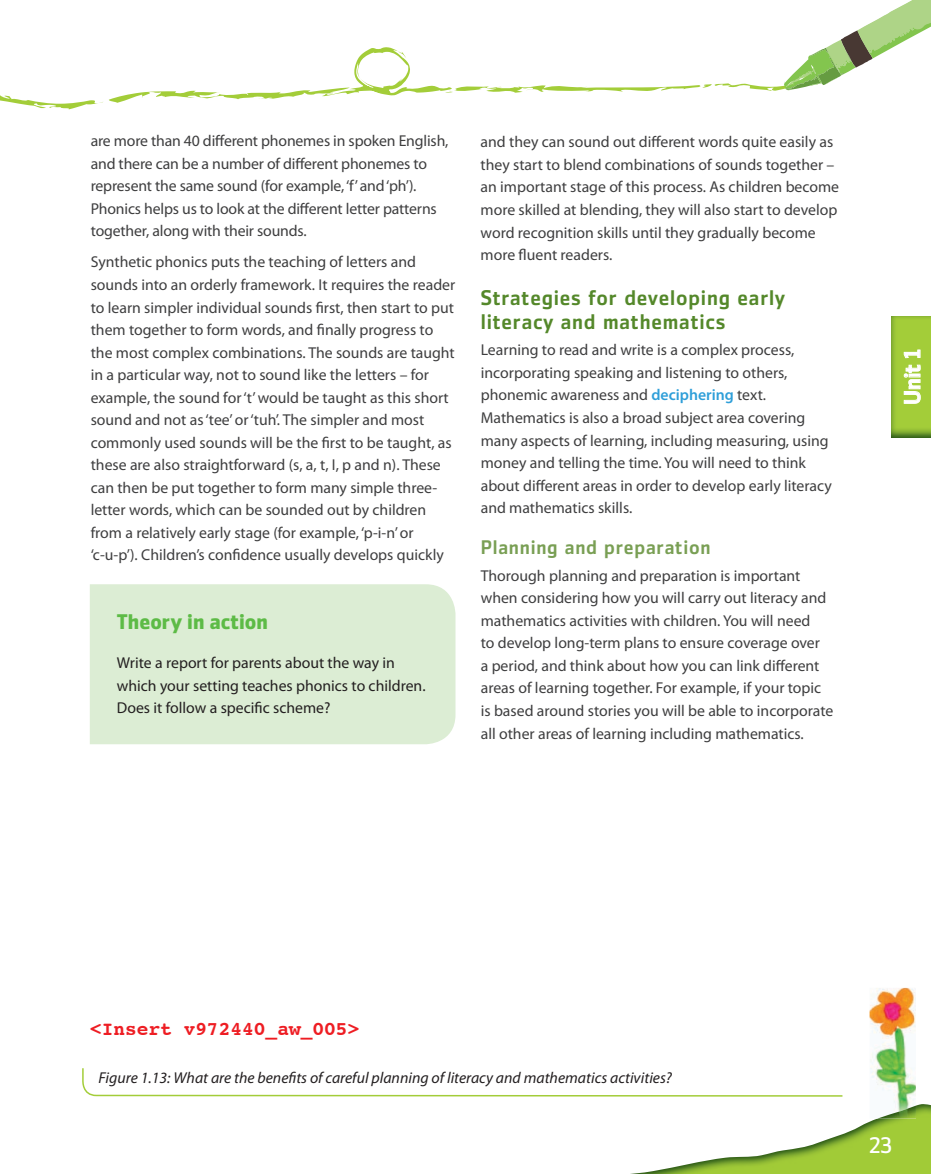
<style>
.page{position:relative;width:931px;height:1174px;background:#fff}
.page>*{position:absolute;margin:0;border:0;box-sizing:border-box;transform-origin:0 0}
.t1{font:500 22.5px "Zemestro Std";color:#fff}
.t2{font:22.35px "Zemestro Std";color:#fff}
.t3{font:500 21px/24px "Zemestro Std";letter-spacing:.04em;color:#54882a}
.t4{font:700 21px "Zemestro Std";color:#5dbb46}
.t5{font:500 19.5px "Zemestro Std";letter-spacing:.04em;color:#799f54}
.t6{font:700 19.5px "Courier";color:#ee1d23}
.t7{font:15.75px/22.5px "Myriad Pro";color:#3e3e3f}
.t8{font:15.75px/22.5px "Myriad Pro";color:#231f20}
.t9{font:italic 15.75px "Myriad Pro";color:#231f20}
.s1{font-weight:600;color:#2f9fd9}
</style>
<div class="page">
<img style="left:640px;top:1104px;width:291px;height:69px">
<img style="left:892px;top:316px;width:39px;height:122px">
<svg style="left:903px;top:364px;width:18px;height:40px"></svg>
<svg style="left:903px;top:349px;width:18px;height:9px"></svg>
<div style="left:90px;top:584px;width:365px;height:160px;background:#dcedd4"></div>
<svg style="left:82px;top:1068px;width:761px;height:29px"></svg>
<img style="left:870px;top:987px;width:46px;height:131px">
<img style="left:878px;top:1105px;width:38px;height:13px">
<svg style="left:0;top:0;width:931px;height:109px"></svg>
<p class="t7" style="left:91px;top:130px;width:359px">are more than 40 different phonemes in spoken English, and there can be a number of different phonemes to represent the same sound (for example, ‘f’ and ‘ph’).<br>Phonics helps us to look at the different letter patterns together, along with their sounds.</p>
<p class="t7" style="left:91px;top:251px;width:366px">Synthetic phonics puts the teaching of letters and sounds into an orderly framework. It requires the reader to learn simpler individual sounds first, then start to put them together to form words, and finally progress to the most complex combinations. The sounds are taught in a particular way, not to sound like the letters – for example, the sound for ‘t’ would be taught as this short sound and not as ‘tee’ or ‘tuh’. The simpler and most commonly used sounds will be the first to be taught, as these are also straightforward (s, a, t, I, p and n). These can then be put together to form many simple three&shy;letter words, which can be sounded out by children from a relatively early stage (for example, ‘p-i-n’ or ‘c-u-p’). Children’s confidence usually develops quickly</p>
<h3 class="t4" style="left:117px;top:607px;width:152px">Theory in action</h3>
<p class="t8" style="left:117px;top:651px;width:310px">Write a report for parents about the way in which your setting teaches phonics to children.<br>Does it follow a specific scheme?</p>
<p class="t7" style="left:481px;top:131px;width:360px">and they can sound out different words quite easily as they start to blend combinations of sounds together – an important stage of this process. As children become more skilled at blending, they will also start to develop word recognition skills until they gradually become more fluent readers.</p>
<h3 class="t3" style="left:481px;top:285px;width:306px">Strategies for developing early literacy and mathematics</h3>
<p class="t7" style="left:481px;top:339px;width:353px">Learning to read and write is a complex process, incorporating speaking and listening to others, phonemic awareness and <span class="s1">deciphering</span> text.<br>Mathematics is also a broad subject area covering many aspects of learning, including measuring, using money and telling the time. You will need to think about different areas in order to develop early literacy and mathematics skills.</p>
<p class="t5" style="left:481px;top:535px;width:231px">Planning and preparation</p>
<p class="t7" style="left:481px;top:564px;width:354px">Thorough planning and preparation is important when considering how you will carry out literacy and mathematics activities with children. You will need<br>to develop long-term plans to ensure coverage over<br>a period, and think about how you can link different areas of learning together. For example, if your topic is based around stories you will be able to incorporate all other areas of learning including mathematics.</p>
<h1 class="t1" style="left:898px;top:404px;width:56px;rotate:-90deg">Unit 1</h1>
<p class="t6" style="left:90px;top:1013px;width:271px">&lt;Insert v972440_aw_005&gt;</p>
<p class="t9" style="left:99px;top:1067px;width:575px">Figure 1.13: What are the benefits of careful planning of literacy and mathematics activities?</p>
<h2 class="t2" style="left:869px;top:1131px;width:24px">23</h2>
</div>
